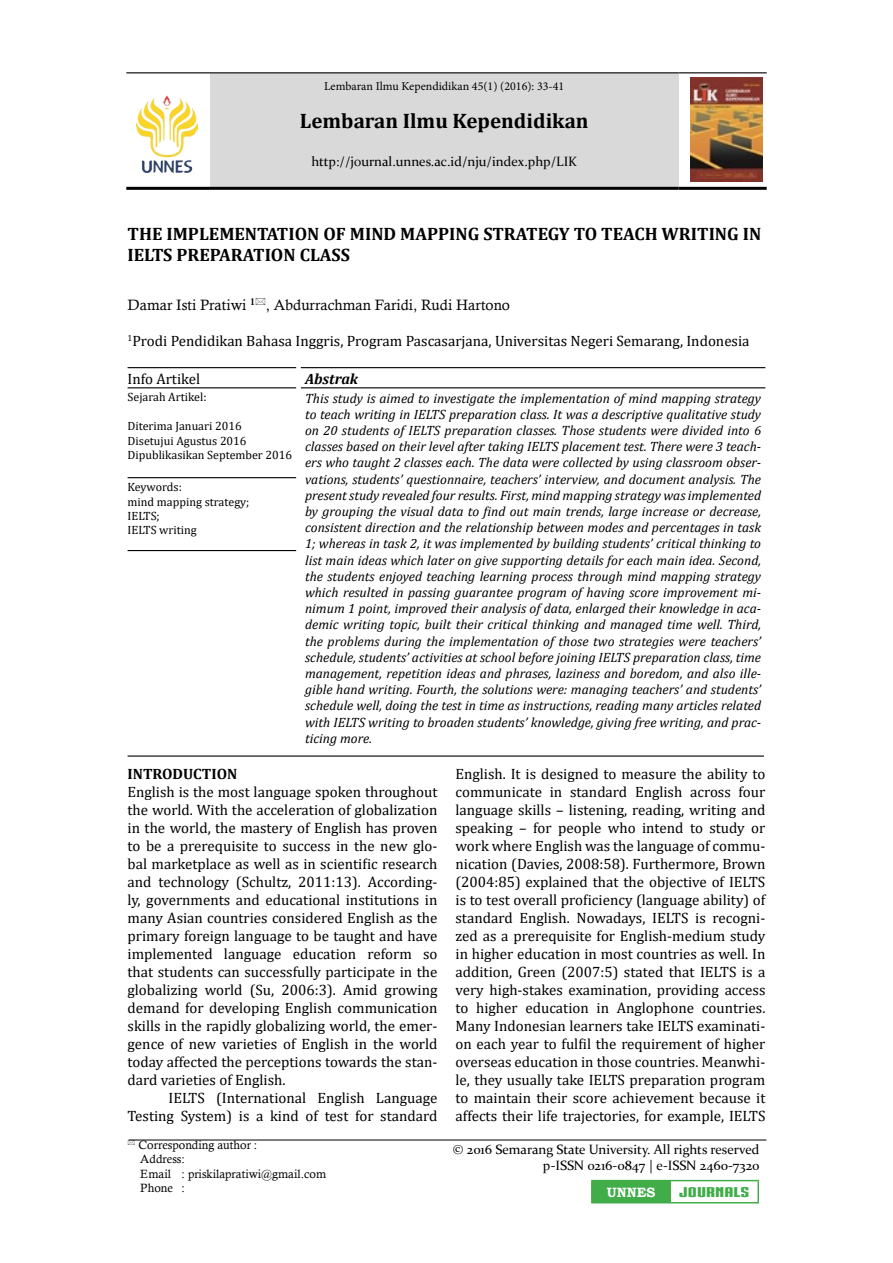
<style>
.page{position:relative;width:893px;height:1263px;background:#fff}
.page>*{position:absolute;margin:0;border:0;box-sizing:border-box;transform-origin:0 0}
.t1{font:700 21px "Cambria";color:#000}
.t2{font:700 18px/21.6px "Cambria";color:#000}
.t3{font:15px/18px "Cambria";color:#000;text-align:justify}
.t4{font:15px "Calisto";color:#000}
.t5{font:700 15px "Cambria";color:#000}
.t6{font:italic 700 15px "Cambria";color:#000}
.t7{font:italic 13.5px/16.2px "Cambria";color:#000;text-align:justify}
.t8{font:13.5px/16.2px "Constantia";color:#000;text-align:right}
.t9{font:13.5px "IRONMANOFWAR002 NCV";color:#41ad49;scale:1.53 1}
.t10{font:700 13.5px "Bookman Old Style";color:#fff}
.t11{font:12px/14.4px "Cambria";color:#000}
.t12{font:12px/14.4px "Calisto";color:#000}
.t13{font:12px "Minion Pro";color:#000}
</style>
<div class="page">
<div style="left:210px;top:73px;width:468px;height:115px;background:#d9d9d9"></div>
<hr style="left:126px;top:72px;width:84px;height:1px;background:#000">
<hr style="left:210px;top:72px;width:468px;height:1px;background:#000">
<hr style="left:678px;top:72px;width:89px;height:1px;background:#000">
<hr style="left:126px;top:187px;width:84px;height:3px;background:#000">
<hr style="left:210px;top:187px;width:468px;height:3px;background:#000">
<hr style="left:678px;top:187px;width:89px;height:3px;background:#000">
<hr style="left:301px;top:367px;width:464px;height:1px;background:#000">
<hr style="left:301px;top:387px;width:464px;height:1px;background:#000">
<hr style="left:128px;top:367px;width:168px;height:1px;background:#000">
<hr style="left:128px;top:387px;width:168px;height:1px;background:#000">
<hr style="left:128px;top:477px;width:168px;height:1px;background:#000">
<hr style="left:128px;top:550px;width:168px;height:1px;background:#000">
<hr style="left:128px;top:755px;width:636px;height:2px;background:#000">
<div style="left:592px;top:1180px;width:78px;height:23px;background:#41ad49"></div>
<hr style="left:591px;top:1180px;width:79px;height:1px;background:#41ad49">
<hr style="left:591px;top:1181px;width:2px;height:21px;background:#41ad49">
<hr style="left:670px;top:1180px;width:89px;height:1px;background:#41ad49">
<hr style="left:757px;top:1181px;width:2px;height:21px;background:#41ad49">
<hr style="left:591px;top:1202px;width:79px;height:1px;background:#41ad49">
<hr style="left:670px;top:1202px;width:89px;height:1px;background:#41ad49">
<hr style="left:129px;top:1140px;width:637px;height:1px;background:#000">
<img style="left:136px;top:96px;width:61px;height:77px">
<img style="left:691px;top:78px;width:71px;height:104px">
<p class="t13" style="left:324px;top:78px;width:242px">Lembaran Ilmu Kependidikan 45(1) (2016): 33-41</p>
<h1 class="t1" style="left:300px;top:106px;width:290px">Lembaran Ilmu Kependidikan</h1>
<p class="t8" style="left:311px;top:153px;width:267px">http://journal.unnes.ac.id/nju/index.php/LIK</p>
<p class="t2" style="left:128px;top:222px;width:635px">THE IMPLEMENTATION OF MIND MAPPING STRATEGY TO TEACH WRITING IN<br>IELTS PREPARATION CLASS</p>
<p class="t4" style="left:128px;top:296px;width:384px">Damar Isti Pratiwi <sup>1</sup> , Abdurrachman Faridi, Rudi Hartono</p>
<p class="t3" style="left:128px;top:332px;width:623px"><sup>1</sup>Prodi Pendidikan Bahasa Inggris, Program Pascasarjana, Universitas Negeri Semarang, Indonesia</p>
<p class="t6" style="left:305px;top:368px;width:54px">Abstrak</p>
<p class="t7" style="left:305px;top:389px;width:458px">This study is aimed to investigate the implementation of mind mapping strategy to teach writing in IELTS preparation class. It was a descriptive qualitative study on 20 students of IELTS preparation classes. Those students were divided into 6 classes based on their level after taking IELTS placement test. There were 3 teach&shy;ers who taught 2 classes each. The data were collected by using classroom obser&shy;vations, students’ questionnaire, teachers’ interview, and document analysis. The present study revealed four results. First, mind mapping strategy was implemented by grouping the visual data to find out main trends, large increase or decrease, consistent direction and the relationship between modes and percentages in task 1; whereas in task 2, it was implemented by building students’ critical thinking to list main ideas which later on give supporting details for each main idea. Second, the students enjoyed teaching learning process through mind mapping strategy which resulted in passing guarantee program of having score improvement mi&shy;nimum 1 point, improved their analysis of data, enlarged their knowledge in aca&shy;demic writing topic, built their critical thinking and managed time well. Third, the problems during the implementation of those two strategies were teachers’ schedule, students’ activities at school before joining IELTS preparation class, time management, repetition ideas and phrases, laziness and boredom, and also ille&shy;gible hand writing. Fourth, the solutions were: managing teachers’ and students’ schedule well, doing the test in time as instructions, reading many articles related with IELTS writing to broaden students’ knowledge, giving free writing, and prac&shy;ticing more.</p>
<p class="t3" style="left:128px;top:369px;width:74px">Info Artikel</p>
<p class="t11" style="left:128px;top:390px;width:80px">Sejarah Artikel:</p>
<p class="t11" style="left:128px;top:419px;width:166px">Diterima Januari 2016<br>Disetujui Agustus 2016<br>Dipublikasikan September 2016</p>
<p class="t11" style="left:128px;top:480px;width:123px">Keywords:<br>mind mapping strategy;<br>IELTS;<br>IELTS writing</p>
<p class="t5" style="left:128px;top:763px;width:111px">INTRODUCTION</p>
<p class="t3" style="left:128px;top:783px;width:311px">English is the most language spoken throughout the world. With the acceleration of globalization in the world, the mastery of English has proven to be a prerequisite to success in the new glo&shy;bal marketplace as well as in scientific research and technology (Schultz, 2011:13). According&shy;ly, governments and educational institutions in many Asian countries considered English as the primary foreign language to be taught and have implemented language education reform so that students can successfully participate in the globalizing world (Su, 2006:3). Amid growing demand for developing English communication skills in the rapidly globalizing world, the emer&shy;gence of new varieties of English in the world today affected the perceptions towards the stan&shy;dard varieties of English.</p>
<p class="t3" style="left:128px;top:1089px;width:311px;text-align:right">IELTS (International English Language<br>Testing System) is a kind of test for standard</p>
<p class="t3" style="left:455px;top:765px;width:311px">English. It is designed to measure the ability to communicate in standard English across four language skills – listening, reading, writing and speaking – for people who intend to study or work where English was the language of commu&shy;nication (Davies, 2008:58). Furthermore, Brown (2004:85) explained that the objective of IELTS is to test overall proficiency (language ability) of standard English. Nowadays, IELTS is recogni&shy;zed as a prerequisite for English-medium study in higher education in most countries as well. In addition, Green (2007:5) stated that IELTS is a very high-stakes examination, providing access to higher education in Anglophone countries.<br>Many Indonesian learners take IELTS examinati&shy;on each year to fulfil the requirement of higher overseas education in those countries. Meanwhi&shy;le, they usually take IELTS preparation program to maintain their score achievement because it affects their life trajectories, for example, IELTS</p>
<p class="t12" style="left:139px;top:1137px;width:189px">Corresponding author :<br>Address:<br>Email : priskilapratiwi@gmail.com<br>Phone :</p>
<p class="t8" style="left:453px;top:1141px;width:308px">© 2016 Semarang State University. All rights reserved p-ISSN 0216-0847 | e-ISSN 2460-7320</p>
<p class="t10" style="left:607px;top:1182px;width:50px">UNNES</p>
<p class="t9" style="left:679px;top:1182px;width:48px">JOURNALS</p>
</div>
